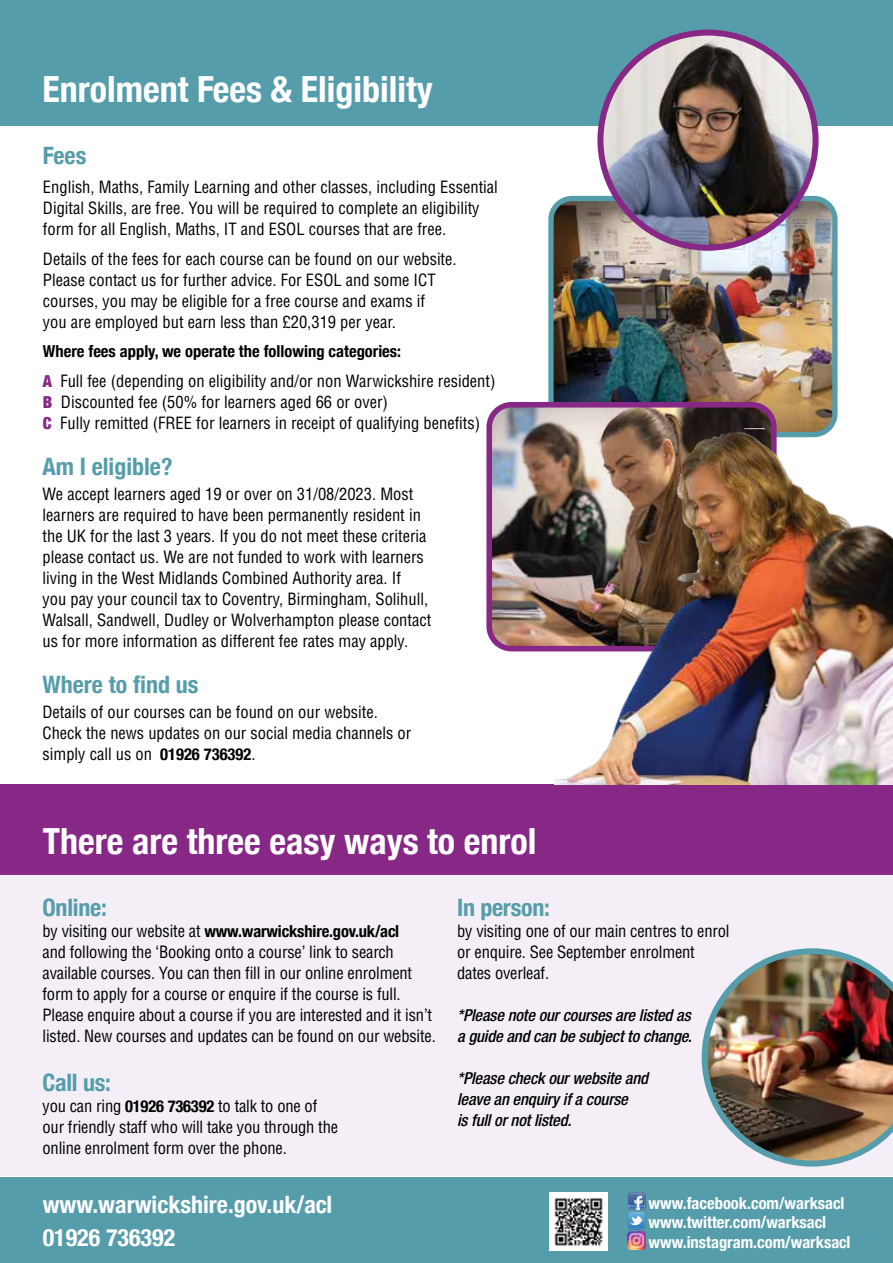
<style>
.page{position:relative;width:893px;height:1263px;background:#fff}
.page>*{position:absolute;margin:0;border:0;box-sizing:border-box;transform-origin:0 0}
.t1{font:700 condensed 36px "Helvetica Neue";color:#fff}
.t2{font:700 condensed 24px "Helvetica Neue";color:#569dab}
.t3{font:700 condensed 24px/33px "Helvetica Neue";color:#fff}
.t4{font:condensed 16.5px/21px "Helvetica CE";color:#000}
.t5{font:italic 500 condensed 16.5px/21px "Helvetica Neue";letter-spacing:-.01em;color:#000}
.t6{font:700 condensed 16.5px "Helvetica Neue";color:#000}
.t7{font:700 condensed 16.5px/19.8px "Helvetica Neue";color:#fff}
.s1{font-family:"Helvetica Neue";font-weight:900;color:#872887}
.s2{font-family:"Helvetica Neue";font-weight:700}
.s3{font-family:"Helvetica CE";font-weight:400}
</style>
<div class="page">
<div style="left:0;top:872px;width:893px;height:304px;background:#f4eff6"></div>
<div style="left:0;top:0;width:893px;height:125px;background:#569dab"></div>
<div style="left:0;top:784px;width:893px;height:91px;background:#872887"></div>
<div style="left:0;top:1177px;width:893px;height:86px;background:#569dab"></div>
<svg style="left:628px;top:1192px;width:18px;height:37px"></svg>
<img style="left:628px;top:1232px;width:17px;height:17px">
<img style="left:550px;top:1192px;width:58px;height:58px">
<img style="left:554px;top:202px;width:278px;height:226px">
<div style="left:548px;top:196px;width:290px;height:241px;border:5px solid #569dab;border-radius:21px"></div>
<img style="left:493px;top:406px;width:281px;height:238px">
<div style="left:486px;top:402px;width:291px;height:249px;border:6px solid #872887;border-radius:22px"></div>
<img style="left:600px;top:33px;width:216px;height:215px;border-radius:108px">
<div style="left:597px;top:30px;width:222px;height:221px;border:6px solid #872887;border-radius:50%"></div>
<img style="left:702px;top:948px;width:191px;height:218px">
<img style="left:555px;top:428px;width:338px;height:356px">
<h1 class="t1" style="left:43px;top:59px;width:392px">Enrolment Fees &amp; Eligibility</h1>
<h2 class="t2" style="left:43px;top:135px;width:45px">Fees</h2>
<p class="t4" style="left:43px;top:177px;width:456px">English, Maths, Family Learning and other classes, including Essential<br>Digital Skills, are free. You will be required to complete an eligibility form for all English, Maths, IT and ESOL courses that are free.</p>
<p class="t4" style="left:43px;top:248px;width:415px">Details of the fees for each course can be found on our website.<br>Please contact us for further advice. For ESOL and some ICT courses, you may be eligible for a free course and exams if<br>you are employed but earn less than £20,319 per year.</p>
<p class="t6" style="left:43px;top:338px;width:360px">Where fees apply, we operate the following categories:</p>
<p class="t4" style="left:43px;top:370px;width:454px"><span class="s1">A</span> Full fee (depending on eligibility and/or non Warwickshire resident)<br><span class="s1">B</span> Discounted fee (50% for learners aged 66 or over)<br><span class="s1">C</span> Fully remitted (FREE for learners in receipt of qualifying benefits)</p>
<h2 class="t2" style="left:43px;top:446px;width:132px">Am I eligible?</h2>
<p class="t4" style="left:43px;top:483px;width:390px">We accept learners aged 19 or over on 31/08/2023. Most learners are required to have been permanently resident in the UK for the last 3 years. If you do not meet these criteria please contact us. We are not funded to work with learners living in the West Midlands Combined Authority area. If<br>you pay your council tax to Coventry, Birmingham, Solihull, Walsall, Sandwell, Dudley or Wolverhampton please contact us for more information as different fee rates may apply.</p>
<h2 class="t2" style="left:43px;top:664px;width:157px">Where to find us</h2>
<p class="t4" style="left:43px;top:701px;width:370px">Details of our courses can be found on our website.<br>Check the news updates on our social media channels or simply call us on <span class="s2">01926 736392</span>.</p>
<h1 class="t1" style="left:43px;top:811px;width:495px">There are three easy ways to enrol</h1>
<h2 class="t2" style="left:43px;top:887px;width:66px">Online:</h2>
<p class="t6" style="left:43px;top:917px;width:358px"><span class="s3">by visiting our website at</span> www.warwickshire.gov.uk/acl</p>
<p class="t4" style="left:43px;top:941px;width:395px">and following the ‘Booking onto a course’ link to search available courses. You can then fill in our online enrolment form to apply for a course or enquire if the course is full.<br>Please enquire about a course if you are interested and it isn’t listed. New courses and updates can be found on our website.</p>
<h2 class="t2" style="left:43px;top:1063px;width:70px">Call us:</h2>
<p class="t4" style="left:43px;top:1096px;width:297px">you can ring <span class="s2">01926 736392</span> to talk to one of our friendly staff who will take you through the online enrolment form over the phone.</p>
<h2 class="t2" style="left:457px;top:887px;width:94px">In person:</h2>
<p class="t4" style="left:457px;top:920px;width:274px">by visiting one of our main centres to enrol or enquire. See September enrolment dates overleaf.</p>
<p class="t5" style="left:457px;top:1004px;width:236px">*Please note our courses are listed as a guide and can be subject to change.</p>
<p class="t5" style="left:457px;top:1067px;width:192px">*Please check our website and leave an enquiry if a course<br>is full or not listed.</p>
<h2 class="t3" style="left:43px;top:1186px;width:291px">www.warwickshire.gov.uk/acl<br>01926 736392</h2>
<p class="t7" style="left:648px;top:1191px;width:204px">www.facebook.com/warksacl www.twitter.com/warksacl www.instagram.com/warksacl</p>
</div>
